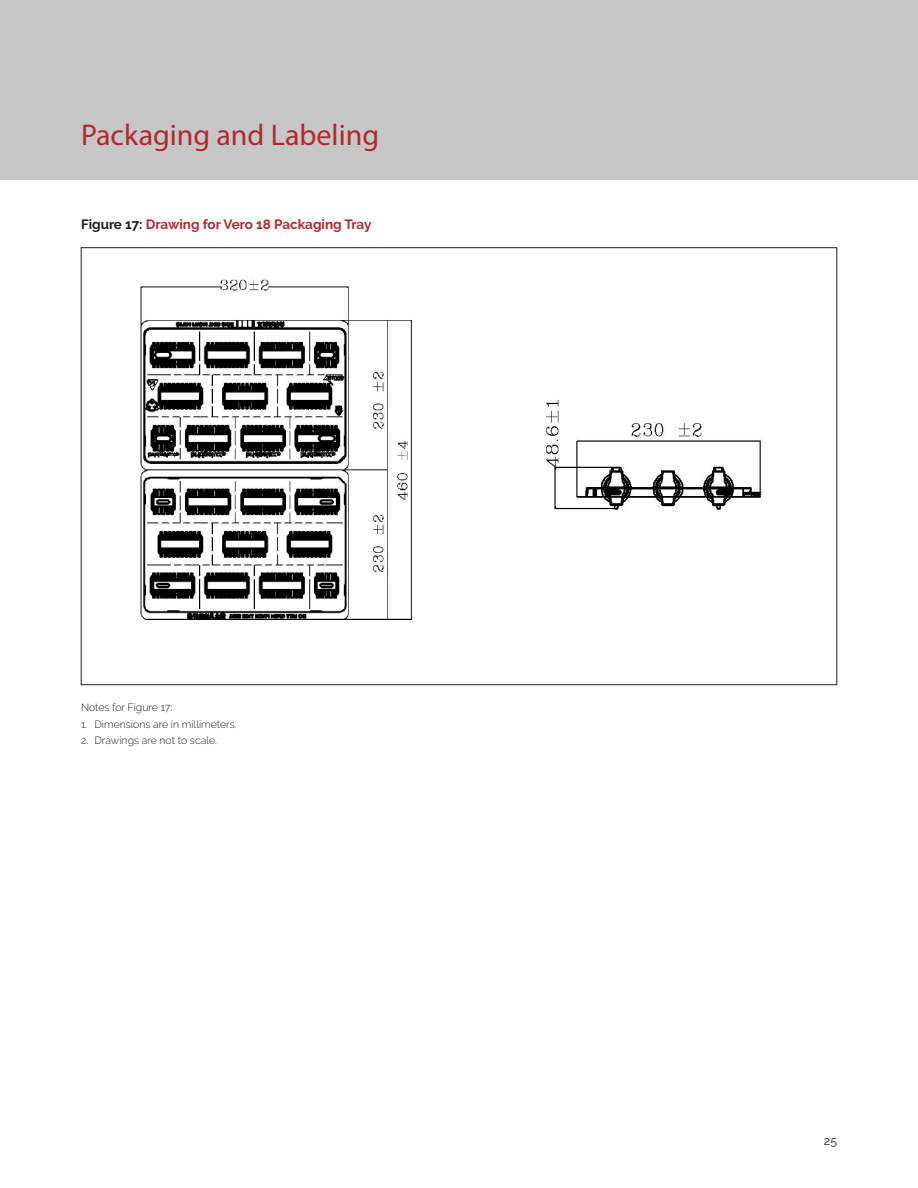
<style>
.page{position:relative;width:918px;height:1188px;background:#fff}
.page>*{position:absolute;margin:0;border:0;box-sizing:border-box;transform-origin:0 0}
.t1{font:30px "Myriad Pro";color:#b2282c}
.t2{font:700 13.5px "Raleway";color:#b2282c}
.t3{font:12px "Raleway";color:#221f1f}
.t4{font:300 10.5px "Raleway";color:#221f1f}
.s1{color:#221f1f}
</style>
<div class="page">
<div style="left:0;top:0;width:918px;height:180px;background:#c8c7c7"></div>
<img style="left:140px;top:279px;width:272px;height:341px">
<img style="left:546px;top:399px;width:216px;height:111px">
<h1 class="t1" style="left:81px;top:124px;width:300px">Packaging and Labeling</h1>
<p class="t2" style="left:81px;top:218px;width:292px"><span class="s1">Figure 17:</span> Drawing for Vero 18 Packaging Tray</p>
<p class="t4" style="left:81px;top:701px;width:93px">Notes for Figure 17:</p>
<p class="t4" style="left:81px;top:718px;width:157px">1. Dimensions are in millimeters.</p>
<p class="t4" style="left:81px;top:734px;width:138px">2. Drawings are not to scale.</p>
<p class="t3" style="left:824px;top:1136px;width:15px">25</p>
</div>
